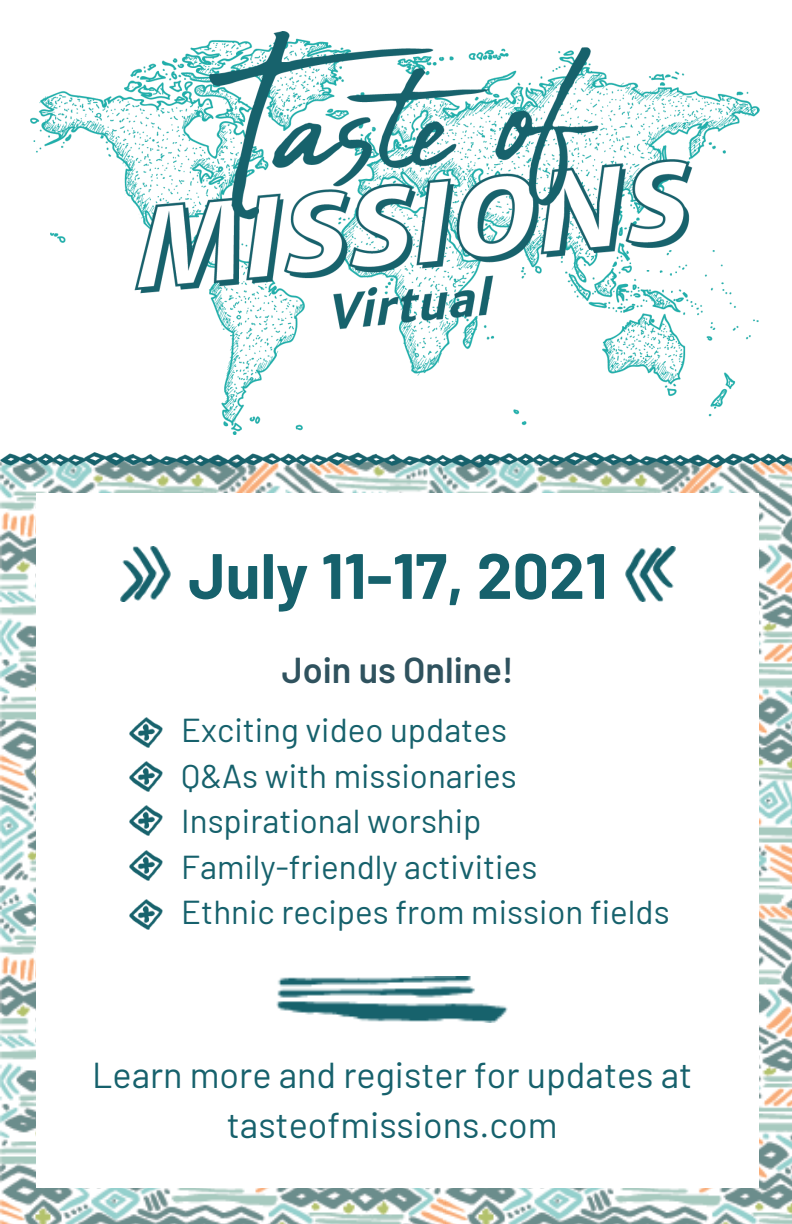
<style>
.page{position:relative;width:792px;height:1224px;background:#fff}
.page>*{position:absolute;margin:0;border:0;box-sizing:border-box;transform-origin:0 0}
.t1{font:700 64px "Barlow";color:#16616c}
.t2{font:36px/49.6px "Barlow";color:#16616c;text-align:center}
.t3{font:600 36px "Barlow";color:#2f525e}
.t4{font:33.2px "Barlow";color:#16616c}
</style>
<div class="page">
<img style="left:0;top:467px;width:792px;height:757px">
<img style="left:31px;top:31px;width:729px;height:404px">
<img style="left:0;top:452px;width:480px;height:15px">
<img style="left:480px;top:452px;width:312px;height:15px">
<div style="left:36px;top:493px;width:723px;height:695px;background:#fff"></div>
<img style="left:626px;top:546px;width:49px;height:56px">
<img style="left:121px;top:546px;width:49px;height:56px">
<img style="left:130px;top:717px;width:33px;height:30px">
<img style="left:130px;top:761px;width:33px;height:30px">
<img style="left:130px;top:806px;width:33px;height:30px">
<img style="left:130px;top:850px;width:33px;height:30px">
<img style="left:130px;top:899px;width:33px;height:30px">
<img style="left:277px;top:976px;width:231px;height:47px">
<p class="t1" style="left:188px;top:535px;width:421px">July 11-17, 2021</p>
<p class="t3" style="left:282px;top:647px;width:234px">Join us Online!</p>
<p class="t4" style="left:181px;top:709px;width:327px">Exciting video updates</p>
<p class="t4" style="left:181px;top:754px;width:337px">Q&amp;As with missionaries</p>
<p class="t4" style="left:181px;top:800px;width:302px">Inspirational worship</p>
<p class="t4" style="left:181px;top:846px;width:358px">Family-friendly activities</p>
<p class="t4" style="left:181px;top:891px;width:490px">Ethnic recipes from mission fields</p>
<p class="t2" style="left:92px;top:1049px;width:602px">Learn more and register for updates at tasteofmissions.com</p>
</div>
